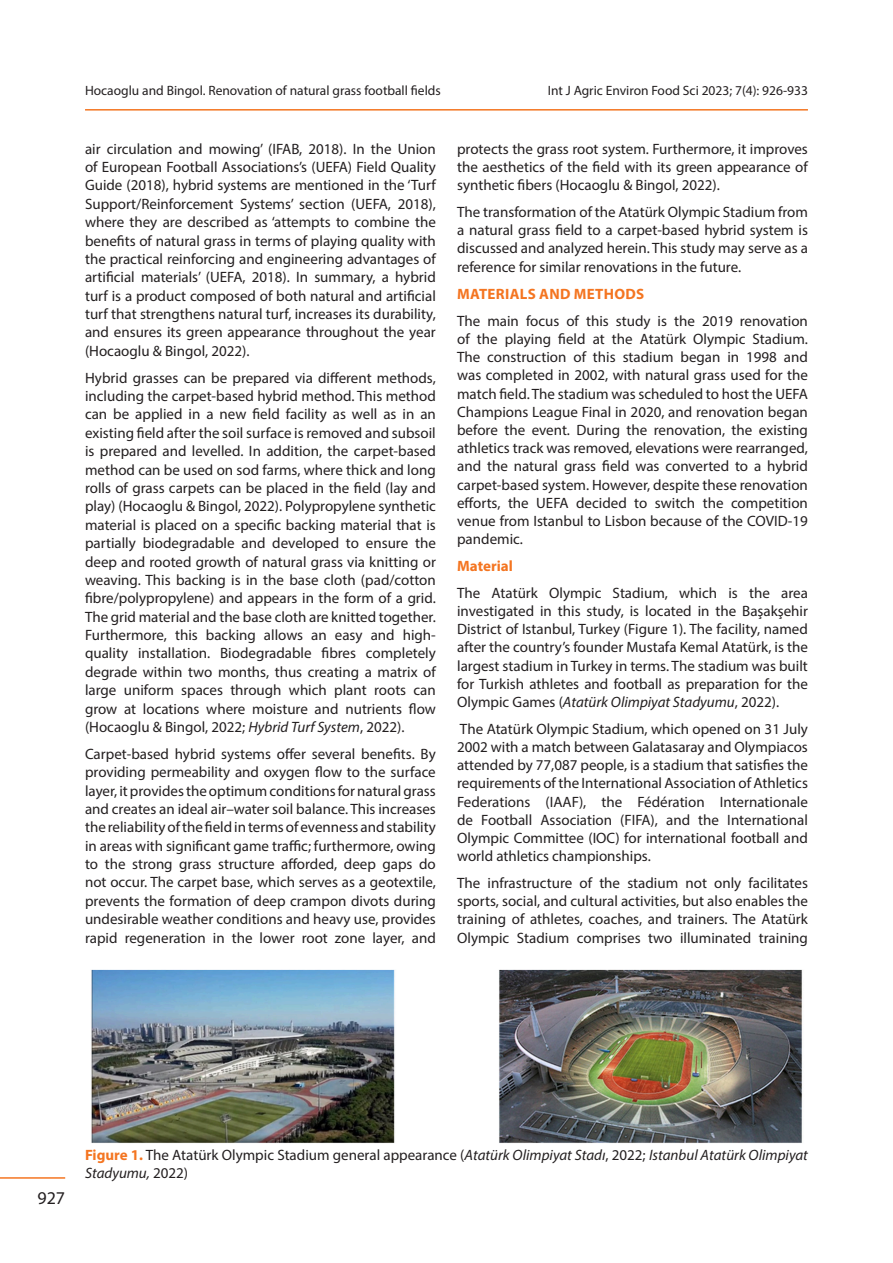
<style>
.page{position:relative;width:893px;height:1263px;background:#fff}
.page>*{position:absolute;margin:0;border:0;box-sizing:border-box;transform-origin:0 0}
.t1{font:18px "Myriad Pro";color:#231f20}
.Normal__Web{font:15px/18.3px "Myriad Pro";color:#231f20;text-align:justify}
.t2{font:italic 15px/18px "Myriad Pro";color:#231f20}
.Normal__Web-2{font:700 15px "Myriad Pro";letter-spacing:.02em;color:#f47521}
.Normal__Web-3{font:700 15px "Myriad Pro";color:#f47521}
.t3{font:13.5px "Myriad Pro";color:#231f20}
.s1{font-style:italic}
.s2{font-weight:700;font-style:normal;color:#f47521}
.s3{font-style:normal}
</style>
<div class="page">
<hr style="left:0;top:1177px;width:65px;height:2px;background:#f47521">
<hr style="left:85px;top:109px;width:723px;height:2px;background:#f47521">
<img style="left:91px;top:969px;width:711px;height:174px">
<p class="t3" style="left:85px;top:82px;width:357px">Hocaoglu and Bingol. Renovation of natural grass football fields</p>
<p class="t3" style="left:548px;top:82px;width:262px">Int J Agric Environ Food Sci 2023; 7(4): 926-933</p>
<p class="Normal__Web" style="left:85px;top:139px;width:352px">air circulation and mowing’ (IFAB, 2018). In the Union of European Football Associations’s (UEFA) Field Quality Guide (2018), hybrid systems are mentioned in the ‘Turf Support/Reinforcement Systems’ section (UEFA, 2018), where they are described as ‘attempts to combine the benefits of natural grass in terms of playing quality with the practical reinforcing and engineering advantages of artificial materials’ (UEFA, 2018). In summary, a hybrid turf is a product composed of both natural and artificial turf that strengthens natural turf, increases its durability, and ensures its green appearance throughout the year (Hocaoglu &amp; Bingol, 2022).</p>
<p class="Normal__Web" style="left:85px;top:368px;width:352px">Hybrid grasses can be prepared via different methods, including the carpet-based hybrid method. This method can be applied in a new field facility as well as in an existing field after the soil surface is removed and subsoil is prepared and levelled. In addition, the carpet-based method can be used on sod farms, where thick and long rolls of grass carpets can be placed in the field (lay and play) (Hocaoglu &amp; Bingol, 2022). Polypropylene synthetic material is placed on a specific backing material that is partially biodegradable and developed to ensure the deep and rooted growth of natural grass via knitting or weaving. This backing is in the base cloth (pad/cotton fibre/polypropylene) and appears in the form of a grid.<br>The grid material and the base cloth are knitted together.<br>Furthermore, this backing allows an easy and high&shy;quality installation. Biodegradable fibres completely degrade within two months, thus creating a matrix of large uniform spaces through which plant roots can grow at locations where moisture and nutrients flow (Hocaoglu &amp; Bingol, 2022; <span class="s1">Hybrid Turf System</span>, 2022).</p>
<p class="Normal__Web" style="left:85px;top:744px;width:352px">Carpet-based hybrid systems offer several benefits. By providing permeability and oxygen flow to the surface layer, it provides the optimum conditions for natural grass and creates an ideal air–water soil balance. This increases the reliability of the field in terms of evenness and stability in areas with significant game traffic; furthermore, owing to the strong grass structure afforded, deep gaps do not occur. The carpet base, which serves as a geotextile, prevents the formation of deep crampon divots during undesirable weather conditions and heavy use, provides rapid regeneration in the lower root zone layer, and</p>
<p class="Normal__Web" style="left:457px;top:139px;width:352px">protects the grass root system. Furthermore, it improves the aesthetics of the field with its green appearance of synthetic fibers (Hocaoglu &amp; Bingol, 2022).</p>
<p class="Normal__Web" style="left:457px;top:202px;width:352px">The transformation of the Atatürk Olympic Stadium from a natural grass field to a carpet-based hybrid system is discussed and analyzed herein. This study may serve as a reference for similar renovations in the future.</p>
<p class="Normal__Web-2" style="left:457px;top:284px;width:188px">MATERIALS AND METHODS</p>
<p class="Normal__Web" style="left:457px;top:311px;width:352px">The main focus of this study is the 2019 renovation of the playing field at the Atatürk Olympic Stadium.<br>The construction of this stadium began in 1998 and was completed in 2002, with natural grass used for the match field. The stadium was scheduled to host the UEFA Champions League Final in 2020, and renovation began before the event. During the renovation, the existing athletics track was removed, elevations were rearranged, and the natural grass field was converted to a hybrid carpet-based system. However, despite these renovation efforts, the UEFA decided to switch the competition venue from Istanbul to Lisbon because of the COVID-19 pandemic.</p>
<p class="Normal__Web-3" style="left:457px;top:556px;width:57px">Material</p>
<p class="Normal__Web" style="left:457px;top:583px;width:352px">The Atatürk Olympic Stadium, which is the area investigated in this study, is located in the Başakşehir District of Istanbul, Turkey (Figure 1). The facility, named after the country’s founder Mustafa Kemal Atatürk, is the largest stadium in Turkey in terms. The stadium was built for Turkish athletes and football as preparation for the Olympic Games (<span class="s1">Atatürk Olimpiyat Stadyumu</span>, 2022).</p>
<p class="Normal__Web" style="left:457px;top:719px;width:352px">The Atatürk Olympic Stadium, which opened on 31 July 2002 with a match between Galatasaray and Olympiacos attended by 77,087 people, is a stadium that satisfies the requirements of the International Association of Athletics Federations (IAAF), the Fédération Internationale de Football Association (FIFA), and the International Olympic Committee (IOC) for international football and world athletics championships.</p>
<p class="Normal__Web" style="left:457px;top:874px;width:352px">The infrastructure of the stadium not only facilitates sports, social, and cultural activities, but also enables the training of athletes, coaches, and trainers. The Atatürk Olympic Stadium comprises two illuminated training</p>
<p class="t1" style="left:37px;top:1187px;width:29px">927</p>
<p class="t2" style="left:85px;top:1145px;width:724px"><span class="s2">Figure 1.</span> <span class="s3">The Atatürk Olympic Stadium general appearance (</span>Atatürk Olimpiyat Stadı<span class="s3">, 2022;</span> İstanbul Atatürk Olimpiyat<br>Stadyumu, <span class="s3">2022)</span></p>
</div>
